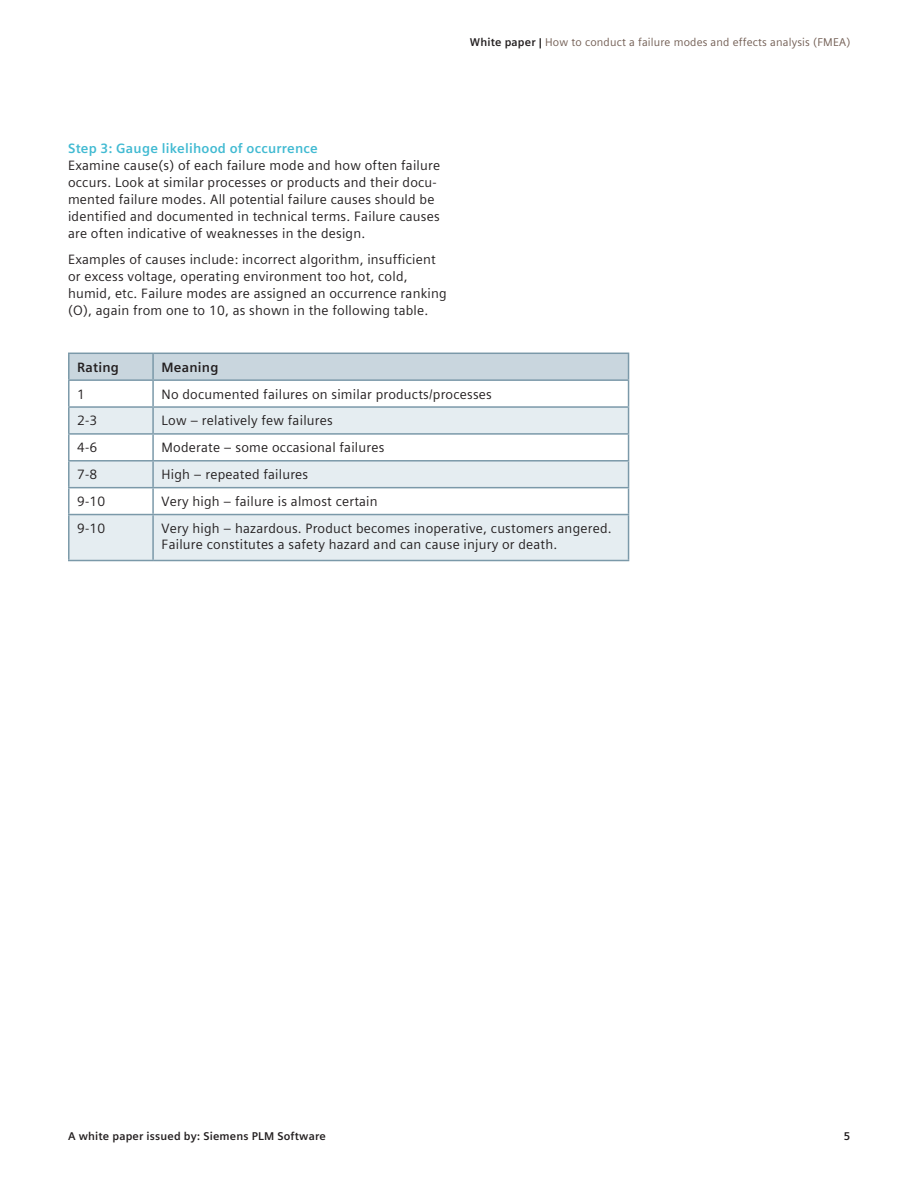
<style>
.page{position:relative;width:918px;height:1188px;background:#fff}
.page>*{position:absolute;margin:0;border:0;box-sizing:border-box;transform-origin:0 0}
.t1{font:13.5px/17px "Siemens Sans Global";letter-spacing:.015em;color:#231f20}
.t2{font:700 13.5px "Siemens Sans Global";letter-spacing:.015em;color:#41bad2}
.t3{font:700 13.5px "Siemens Sans Global";letter-spacing:.015em;color:#231f20}
.t4{font:11.25px "Siemens Sans Global";letter-spacing:.015em;color:#725e54}
.t5{font:700 11.25px "Siemens Sans Global";letter-spacing:.015em;color:#231f20}
.s1{font-weight:700;color:#231f20}
</style>
<div class="page">
<div style="left:70px;top:515px;width:558px;height:45px;background:#e5edf1"></div>
<hr style="left:68px;top:353px;width:85px;height:1px;background:#7b99a9">
<hr style="left:68px;top:354px;width:2px;height:25px;background:#7b99a9">
<hr style="left:68px;top:379px;width:85px;height:2px;background:#7b99a9">
<hr style="left:68px;top:381px;width:2px;height:25px;background:#7b99a9">
<hr style="left:68px;top:406px;width:85px;height:2px;background:#7b99a9">
<hr style="left:68px;top:408px;width:2px;height:25px;background:#7b99a9">
<hr style="left:68px;top:433px;width:85px;height:2px;background:#7b99a9">
<hr style="left:68px;top:435px;width:2px;height:25px;background:#7b99a9">
<hr style="left:68px;top:460px;width:85px;height:2px;background:#7b99a9">
<hr style="left:68px;top:462px;width:2px;height:25px;background:#7b99a9">
<hr style="left:68px;top:487px;width:85px;height:1px;background:#7b99a9">
<hr style="left:68px;top:488px;width:2px;height:26px;background:#7b99a9">
<svg style="left:69px;top:353px;width:560px;height:161px"></svg>
<hr style="left:68px;top:514px;width:85px;height:1px;background:#7b99a9">
<hr style="left:68px;top:515px;width:2px;height:45px;background:#7b99a9">
<hr style="left:153px;top:514px;width:476px;height:1px;background:#7b99a9">
<hr style="left:152px;top:515px;width:2px;height:45px;background:#7b99a9">
<hr style="left:628px;top:515px;width:1px;height:45px;background:#7b99a9">
<hr style="left:68px;top:560px;width:85px;height:1px;background:#7b99a9">
<hr style="left:153px;top:560px;width:476px;height:1px;background:#7b99a9">
<p class="t4" style="left:470px;top:34px;width:382px"><span class="s1">White paper |</span> How to conduct a failure modes and effects analysis (FMEA)</p>
<p class="t2" style="left:68px;top:138px;width:251px">Step 3: Gauge likelihood of occurrence</p>
<p class="t1" style="left:68px;top:157px;width:374px">Examine cause(s) of each failure mode and how often failure occurs. Look at similar processes or products and their docu&shy;mented failure modes. All potential failure causes should be identified and documented in technical terms. Failure causes are often indicative of weaknesses in the design.</p>
<p class="t1" style="left:68px;top:251px;width:380px">Examples of causes include: incorrect algorithm, insufficient or excess voltage, operating environment too hot, cold, humid, etc. Failure modes are assigned an occurrence ranking (O), again from one to 10, as shown in the following table.</p>
<p class="t3" style="left:77px;top:357px;width:43px">Rating</p>
<p class="t3" style="left:162px;top:357px;width:58px">Meaning</p>
<p class="t1" style="left:77px;top:385px;width:9px">1</p>
<p class="t1" style="left:162px;top:385px;width:332px">No documented failures on similar products/processes</p>
<p class="t1" style="left:77px;top:412px;width:22px">2-3</p>
<p class="t1" style="left:162px;top:412px;width:173px">Low – relatively few failures</p>
<p class="t1" style="left:77px;top:439px;width:22px">4-6</p>
<p class="t1" style="left:162px;top:439px;width:224px">Moderate – some occasional failures</p>
<p class="t1" style="left:77px;top:466px;width:22px">7-8</p>
<p class="t1" style="left:162px;top:466px;width:148px">High – repeated failures</p>
<p class="t1" style="left:77px;top:493px;width:30px">9-10</p>
<p class="t1" style="left:162px;top:493px;width:218px">Very high – failure is almost certain</p>
<p class="t1" style="left:77px;top:520px;width:30px">9-10</p>
<p class="t1" style="left:162px;top:520px;width:452px;line-height:16.2px">Very high – hazardous. Product becomes inoperative, customers angered.<br>Failure constitutes a safety hazard and can cause injury or death.</p>
<p class="t5" style="left:68px;top:1127px;width:259px">A white paper issued by: Siemens PLM Software</p>
<p class="t5" style="left:844px;top:1127px;width:8px">5</p>
</div>
